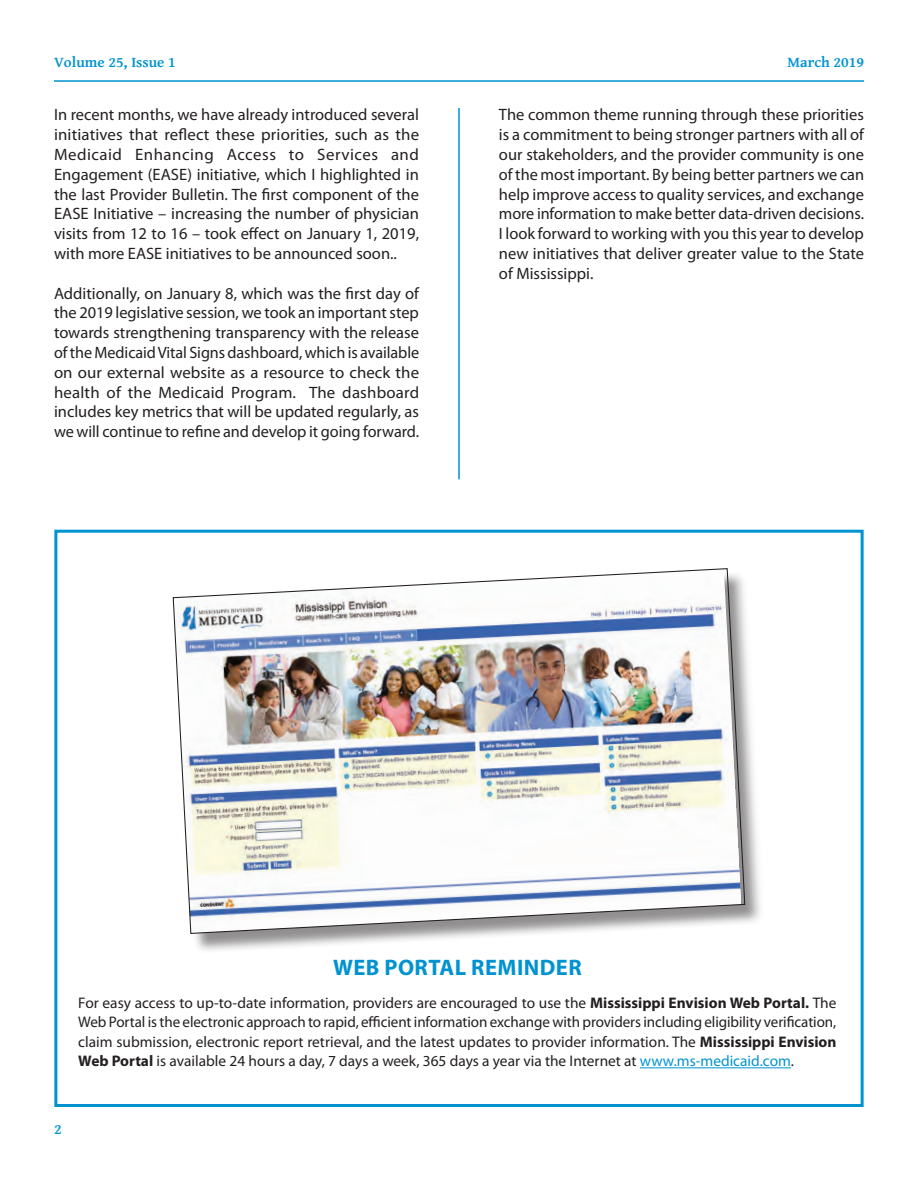
<style>
.page{position:relative;width:918px;height:1188px;background:#fff}
.page>*{position:absolute;margin:0;border:0;box-sizing:border-box;transform-origin:0 0}
.t1{font:700 22.5px "Myriad Pro";letter-spacing:.02em;color:#0093d0}
.t2{font:16.5px/19.8px "Myriad Pro";color:#231f20;text-align:justify}
.t3{font:15.3px/19.5px "Myriad Pro";color:#231f20;text-align:justify}
.t4{font:700 15px "Gentium Basic";color:#0093d0}
.s1{font-weight:700}
.s2{color:#0093d0}
</style>
<div class="page">
<hr style="left:54px;top:80px;width:810px;height:2px;background:#0093d0">
<hr style="left:458px;top:108px;width:2px;height:371px;background:#0093d0">
<div style="left:54px;top:530px;width:810px;height:577px;border:3px solid #0093d0"></div>
<hr style="left:640px;top:1067px;width:151px;height:1px;background:#0093d0">
<div style="left:176px;top:571px;width:590px;height:383px;background:#231f20;opacity:.5"></div>
<img style="left:172px;top:568px;width:574px;height:367px">
<p class="t4" style="left:54px;top:51px;width:123px">Volume 25, Issue 1</p>
<p class="t4" style="left:788px;top:51px;width:78px">March 2019</p>
<p class="t2" style="left:54px;top:105px;width:367px">In recent months, we have already introduced several initiatives that reflect these priorities, such as the Medicaid Enhancing Access to Services and Engagement (EASE) initiative, which I highlighted in the last Provider Bulletin. The first component of the EASE Initiative – increasing the number of physician visits from 12 to 16 – took effect on January 1, 2019, with more EASE initiatives to be announced soon..</p>
<p class="t2" style="left:54px;top:283px;width:367px">Additionally, on January 8, which was the first day of the 2019 legislative session, we took an important step towards strengthening transparency with the release of the Medicaid Vital Signs dashboard, which is available on our external website as a resource to check the health of the Medicaid Program. The dashboard includes key metrics that will be updated regularly, as we will continue to refine and develop it going forward.</p>
<p class="t2" style="left:499px;top:105px;width:367px">The common theme running through these priorities is a commitment to being stronger partners with all of our stakeholders, and the provider community is one of the most important. By being better partners we can help improve access to quality services, and exchange more information to make better data-driven decisions.<br>I look forward to working with you this year to develop new initiatives that deliver greater value to the State of Mississippi.</p>
<h1 class="t1" style="left:333px;top:953px;width:250px">WEB PORTAL REMINDER</h1>
<p class="t3" style="left:78px;top:993px;width:760px">For easy access to up-to-date information, providers are encouraged to use the <span class="s1">Mississippi Envision Web Portal.</span> The Web Portal is the electronic approach to rapid, efficient information exchange with providers including eligibility verification, claim submission, electronic report retrieval, and the latest updates to provider information. The <span class="s1">Mississippi Envision Web Portal</span> is available 24 hours a day, 7 days a week, 365 days a year via the Internet at <span class="s2">www.ms-medicaid.com</span>.</p>
<p class="t4" style="left:54px;top:1118px;width:9px">2</p>
</div>
